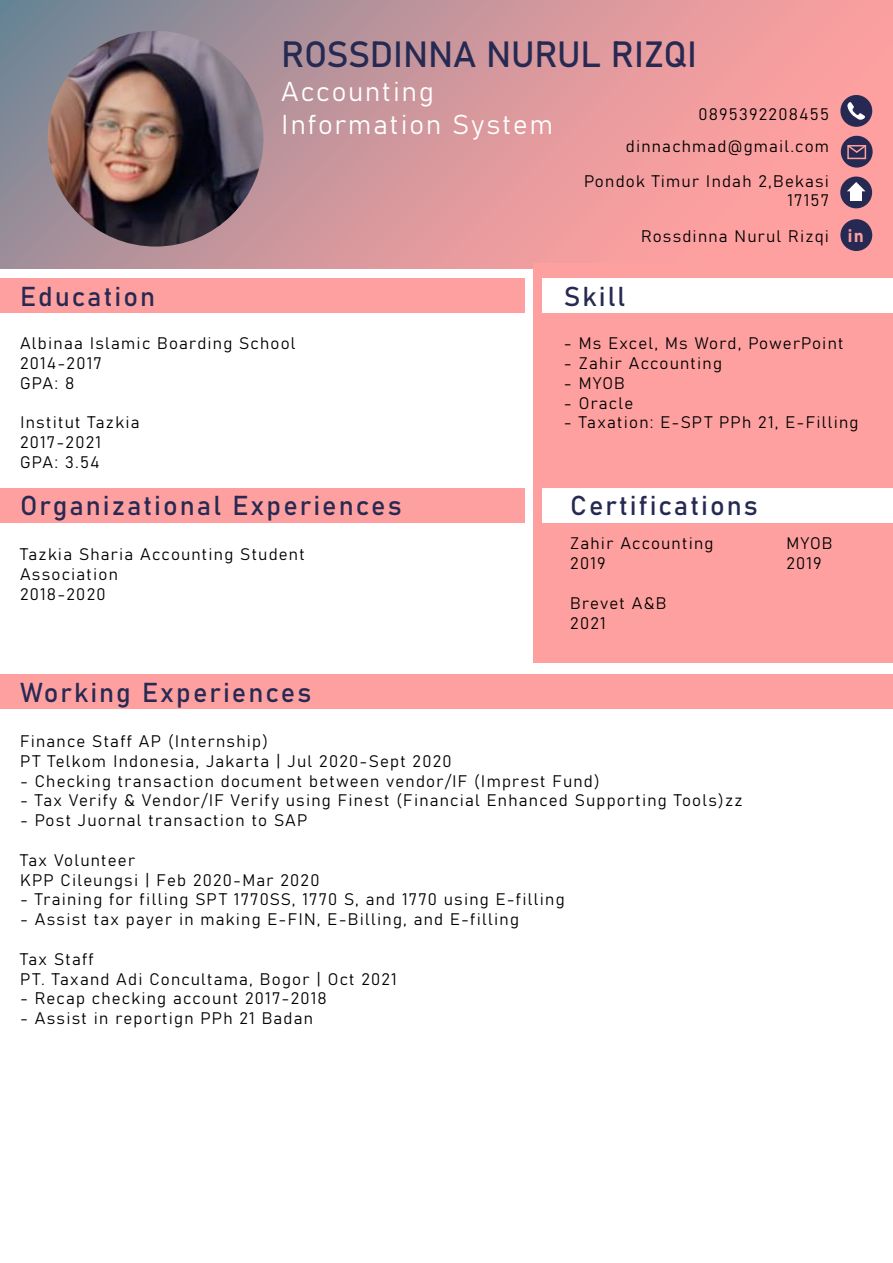
<style>
.page{position:relative;width:893px;height:1263px;background:#fff}
.page>*{position:absolute;margin:0;border:0;box-sizing:border-box;transform-origin:0 0}
.t1{font:36px "Bahnschrift";letter-spacing:-.01em;color:#262a53}
.t2{font:27px "Bahnschrift";letter-spacing:.075em;color:#262a53}
.t3{font:27px/32.4px "Bahnschrift";letter-spacing:.075em;color:#fff}
.t4{font:16.5px/19.8px "Bahnschrift";letter-spacing:.075em;color:#000}
.s1{font-size:18px;color:#ffa0a0}
</style>
<div class="page">
<svg style="left:0;top:0;width:893px;height:269px;background:#d5989d"></svg>
<div style="left:533px;top:263px;width:360px;height:399px;background:#ffa0a0"></div>
<div style="left:840px;top:177px;width:32px;height:31px;background:#262a53;border-radius:50%"></div>
<svg style="left:847px;top:182px;width:18px;height:9px"></svg>
<div style="left:850px;top:191px;width:12px;height:10px;background:#fff"></div>
<div style="left:841px;top:136px;width:32px;height:32px;background:#262a53;border-radius:50%"></div>
<div style="left:847px;top:145px;width:19px;height:14px;border:2px solid #ffa0a0"></div>
<svg style="left:847px;top:145px;width:20px;height:9px"></svg>
<div style="left:840px;top:95px;width:32px;height:32px;background:#262a53;border-radius:50%"></div>
<svg style="left:847px;top:102px;width:18px;height:18px"></svg>
<div style="left:840px;top:219px;width:32px;height:32px;background:#262a53;border-radius:50%"></div>
<img style="left:48px;top:31px;width:215px;height:216px;border-radius:108px">
<div style="left:0;top:278px;width:524px;height:35px;background:#ffa0a0"></div>
<div style="left:542px;top:278px;width:351px;height:35px;background:#fff"></div>
<div style="left:0;top:488px;width:524px;height:35px;background:#ffa0a0"></div>
<div style="left:0;top:674px;width:893px;height:35px;background:#ffa0a0"></div>
<div style="left:542px;top:488px;width:351px;height:35px;background:#fff"></div>
<h1 class="t1" style="left:281px;top:31px;width:417px">ROSSDINNA NURUL RIZQI</h1>
<h2 class="t3" style="left:281px;top:76px;width:273px">Accounting<br>Information System</h2>
<p class="t4" style="left:626px;top:98px;width:205px;line-height:32.4px;text-align:right">0895392208455 dinnachmad@gmail.com</p>
<p class="t4" style="left:584px;top:171px;width:246px;text-align:right">Pondok Timur Indah 2,Bekasi<br>17157</p>
<h2 class="t2" style="left:20px;top:280px;width:137px">Education</h2>
<p class="t4" style="left:20px;top:333px;width:277px">Albinaa Islamic Boarding School<br>2014-2017<br>GPA: 8</p>
<p class="t4" style="left:20px;top:413px;width:121px">Institut Tazkia<br>2017-2021<br>GPA: 3.54</p>
<h2 class="t2" style="left:20px;top:489px;width:383px">Organizational Experiences</h2>
<p class="t4" style="left:20px;top:544px;width:286px">Tazkia Sharia Accounting Student<br>Association<br>2018-2020</p>
<h2 class="t2" style="left:20px;top:675px;width:293px">Working Experiences</h2>
<h2 class="t2" style="left:564px;top:280px;width:63px">Skill</h2>
<p class="t4" style="left:641px;top:226px;width:224px">Rossdinna Nurul Rizqi <span class="s1">in</span></p>
<p class="t4" style="left:564px;top:333px;width:281px">- Ms Excel, Ms Word, PowerPoint</p>
<p class="t4" style="left:564px;top:353px;width:159px">- Zahir Accounting</p>
<p class="t4" style="left:564px;top:373px;width:62px">- MYOB</p>
<p class="t4" style="left:564px;top:393px;width:71px">- Oracle</p>
<p class="t4" style="left:564px;top:413px;width:296px">- Taxation: E-SPT PPh 21, E-Filling</p>
<h2 class="t2" style="left:570px;top:489px;width:189px">Certifications</h2>
<p class="t4" style="left:570px;top:534px;width:145px">Zahir Accounting</p>
<p class="t4" style="left:786px;top:534px;width:48px">MYOB</p>
<p class="t4" style="left:570px;top:553px;width:37px">2019</p>
<p class="t4" style="left:786px;top:553px;width:37px">2019</p>
<p class="t4" style="left:570px;top:593px;width:98px">Brevet A&amp;B<br>2021</p>
<p class="t4" style="left:20px;top:731px;width:433px">Finance Staff AP (Internship)<br>PT Telkom Indonesia, Jakarta | Jul 2020-Sept 2020</p>
<p class="t4" style="left:20px;top:771px;width:581px">- Checking transaction document between vendor/IF (Imprest Fund)</p>
<p class="t4" style="left:20px;top:791px;width:724px">- Tax Verify &amp; Vendor/IF Verify using Finest (Financial Enhanced Supporting Tools)zz</p>
<p class="t4" style="left:20px;top:810px;width:289px">- Post Juornal transaction to SAP</p>
<p class="t4" style="left:20px;top:850px;width:301px">Tax Volunteer<br>KPP Cileungsi | Feb 2020-Mar 2020</p>
<p class="t4" style="left:20px;top:890px;width:546px">- Training for filling SPT 1770SS, 1770 S, and 1770 using E-filling</p>
<p class="t4" style="left:20px;top:909px;width:500px">- Assist tax payer in making E-FIN, E-Billing, and E-filling</p>
<p class="t4" style="left:20px;top:949px;width:378px">Tax Staff<br>PT. Taxand Adi Concultama, Bogor | Oct 2021</p>
<p class="t4" style="left:20px;top:989px;width:308px">- Recap checking account 2017-2018</p>
<p class="t4" style="left:20px;top:1008px;width:294px">- Assist in reportign PPh 21 Badan</p>
</div>
